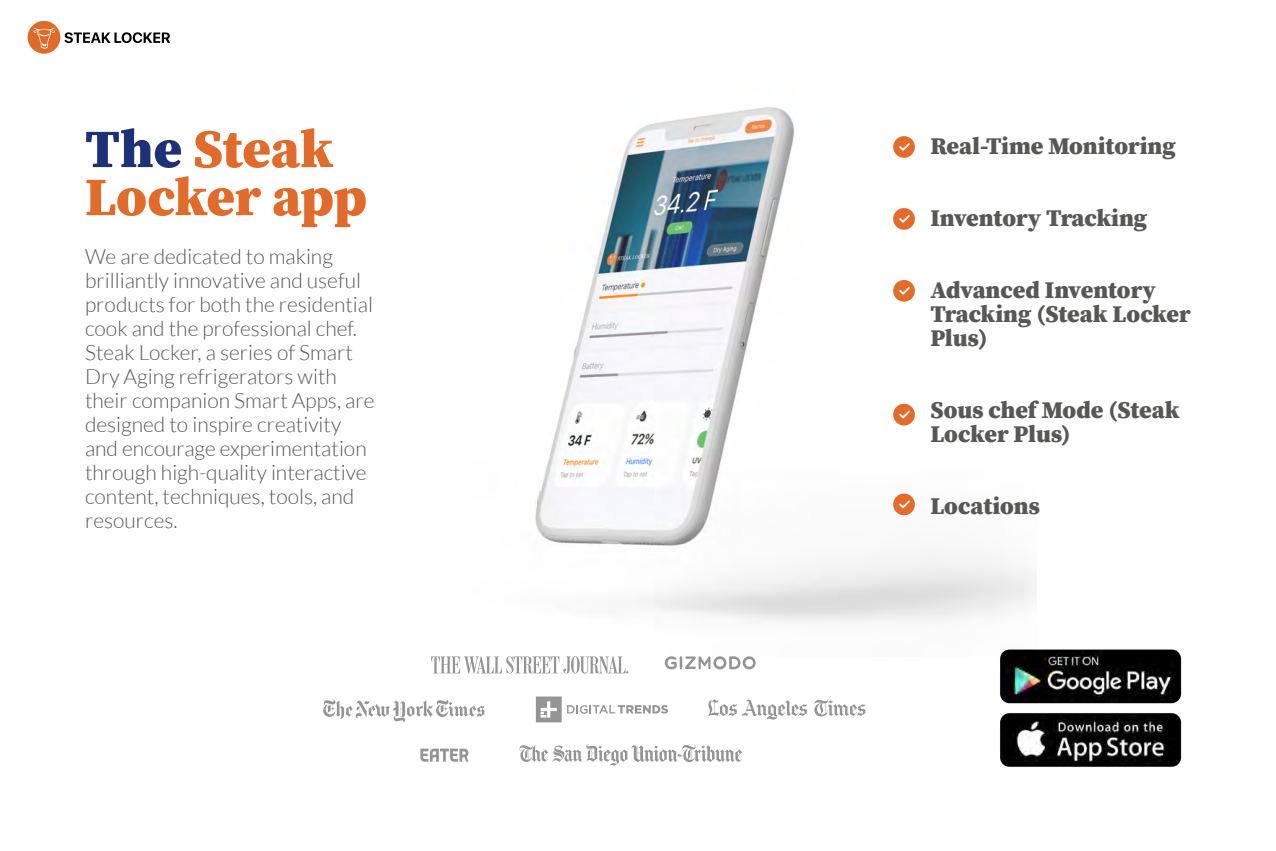
<style>
.page{position:relative;width:1276px;height:851px;background:#fff}
.page>*{position:absolute;margin:0;border:0;box-sizing:border-box;transform-origin:0 0}
.t1{font:900 54px/48px "Source Serif Pro";color:#e36b2a}
.t2{font:900 24px/24px "Source Serif Pro";color:#575756}
.t3{font:300 21px/24px "Lato";color:#575756}
.s1{color:#1d317a}
</style>
<div class="page">
<div style="left:28px;top:21px;width:32px;height:33px;background:#e06b29;border-radius:50%"></div>
<svg style="left:33px;top:28px;width:23px;height:22px"></svg>
<svg style="left:65px;top:32px;width:105px;height:11px"></svg>
<img style="left:535px;top:107px;width:501px;height:517px">
<svg style="left:814px;top:700px;width:51px;height:16px"></svg>
<svg style="left:708px;top:699px;width:99px;height:20px"></svg>
<svg style="left:431px;top:656px;width:197px;height:17px"></svg>
<svg style="left:323px;top:699px;width:162px;height:23px"></svg>
<svg style="left:420px;top:748px;width:48px;height:13px"></svg>
<svg style="left:665px;top:656px;width:90px;height:13px"></svg>
<svg style="left:536px;top:696px;width:132px;height:26px"></svg>
<svg style="left:519px;top:744px;width:223px;height:21px"></svg>
<img style="left:1000px;top:649px;width:182px;height:118px">
<svg style="left:893px;top:136px;width:22px;height:22px"></svg>
<svg style="left:893px;top:208px;width:22px;height:22px"></svg>
<svg style="left:893px;top:280px;width:22px;height:21px"></svg>
<svg style="left:893px;top:403px;width:22px;height:22px"></svg>
<svg style="left:893px;top:493px;width:22px;height:22px"></svg>
<p class="t1" style="left:85px;top:124px;width:283px"><span class="s1">The</span> Steak<br>Locker app</p>
<p class="t3" style="left:85px;top:244px;width:291px">We are dedicated to making brilliantly innovative and useful products for both the residential cook and the professional chef.<br>Steak Locker, a series of Smart<br>Dry Aging refrigerators with their companion Smart Apps, are designed to inspire creativity and encourage experimentation through high-quality interactive content, techniques, tools, and resources.</p>
<p class="t2" style="left:930px;top:133px;width:247px">Real-Time Monitoring</p>
<p class="t2" style="left:930px;top:205px;width:218px">Inventory Tracking</p>
<p class="t2" style="left:930px;top:277px;width:262px">Advanced Inventory<br>Tracking (Steak Locker<br>Plus)</p>
<p class="t2" style="left:930px;top:397px;width:251px">Sous chef Mode (Steak<br>Locker Plus)</p>
<p class="t2" style="left:930px;top:493px;width:111px">Locations</p>
</div>
